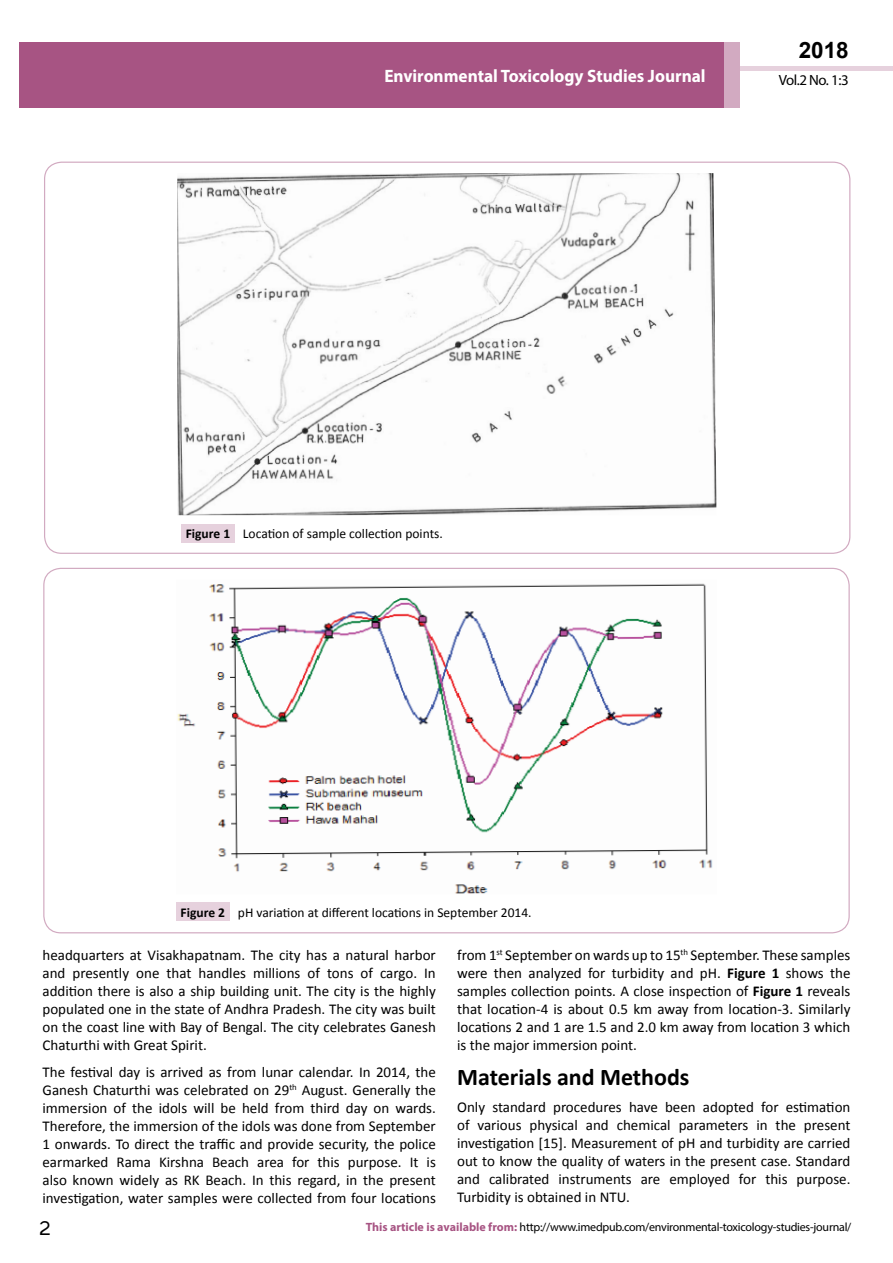
<style>
.page{position:relative;width:893px;height:1263px;background:#fff}
.page>*{position:absolute;margin:0;border:0;box-sizing:border-box;transform-origin:0 0}
.t1{font:25.5px "Tunga";color:#000}
.t2{font:700 24px "Calibri";color:#000}
.t3{font:700 22.5px "Arial";color:#000}
.t4{font:700 18px "Myriad Pro";color:#fff;scale:.96 1}
.t5{font:15px/18px "Calibri";color:#000;text-align:justify}
.t6{font:14.85px "Myriad Pro";color:#000}
.t7{font:13.5px "Calibri";color:#000}
.t8{font:12px "Myriad Pro";letter-spacing:-.02em;color:#000}
.s1{font-weight:700}
.s2{font-weight:700;color:#a75483}
</style>
<div class="page">
<div style="left:722px;top:66px;width:171px;height:5px;background:#e6d1dd"></div>
<div style="left:19px;top:42px;width:706px;height:66px;background:#a75483"></div>
<div style="left:725px;top:43px;width:15px;height:65px;background:#d2aac1"></div>
<div style="left:181px;top:524px;width:53px;height:18px;background:#e6d1dd"></div>
<img style="left:177px;top:173px;width:539px;height:342px">
<div style="left:176px;top:902px;width:53px;height:19px;background:#e6d1dd"></div>
<img style="left:177px;top:583px;width:536px;height:311px">
<p class="t4" style="left:384px;top:64px;width:336px">Environmental Toxicology Studies Journal</p>
<h3 class="t3" style="left:799px;top:35px;width:52px">2018</h3>
<p class="t6" style="left:779px;top:71px;width:71px">Vol.2 No. 1:3</p>
<p class="t7" style="left:186px;top:525px;width:259px"><span class="s1">Figure 1</span> Location of sample collection points.</p>
<p class="t7" style="left:181px;top:904px;width:352px"><span class="s1">Figure 2</span> pH variation at different locations in September 2014.</p>
<p class="t5" style="left:43px;top:946px;width:395px">headquarters at Visakhapatnam. The city has a natural harbor and presently one that handles millions of tons of cargo. In addition there is also a ship building unit. The city is the highly populated one in the state of Andhra Pradesh. The city was built on the coast line with Bay of Bengal. The city celebrates Ganesh Chaturthi with Great Spirit.</p>
<p class="t5" style="left:43px;top:1063px;width:395px">The festival day is arrived as from lunar calendar. In 2014, the Ganesh Chaturthi was celebrated on 29<sup>th</sup> August. Generally the immersion of the idols will be held from third day on wards.<br>Therefore, the immersion of the idols was done from September 1 onwards. To direct the traffic and provide security, the police earmarked Rama Kirshna Beach area for this purpose. It is also known widely as RK Beach. In this regard, in the present investigation, water samples were collected from four locations</p>
<p class="t5" style="left:457px;top:946px;width:395px">from 1<sup>st</sup> September on wards up to 15<sup>th</sup> September. These samples were then analyzed for turbidity and pH. <span class="s1">Figure 1</span> shows the samples collection points. A close inspection of <span class="s1">Figure 1</span> reveals that location-4 is about 0.5 km away from location-3. Similarly locations 2 and 1 are 1.5 and 2.0 km away from location 3 which is the major immersion point.</p>
<h2 class="t2" style="left:457px;top:1062px;width:234px">Materials and Methods</h2>
<p class="t5" style="left:457px;top:1098px;width:395px">Only standard procedures have been adopted for estimation of various physical and chemical parameters in the present investigation [15]. Measurement of pH and turbidity are carried out to know the quality of waters in the present case. Standard and calibrated instruments are employed for this purpose.<br>Turbidity is obtained in NTU.</p>
<h1 class="t1" style="left:39px;top:1211px;width:13px">2</h1>
<p class="t8" style="left:366px;top:1219px;width:487px"><span class="s2">This article is available from:</span> http://www.imedpub.com/environmental-toxicology-studies-journal/</p>
</div>
